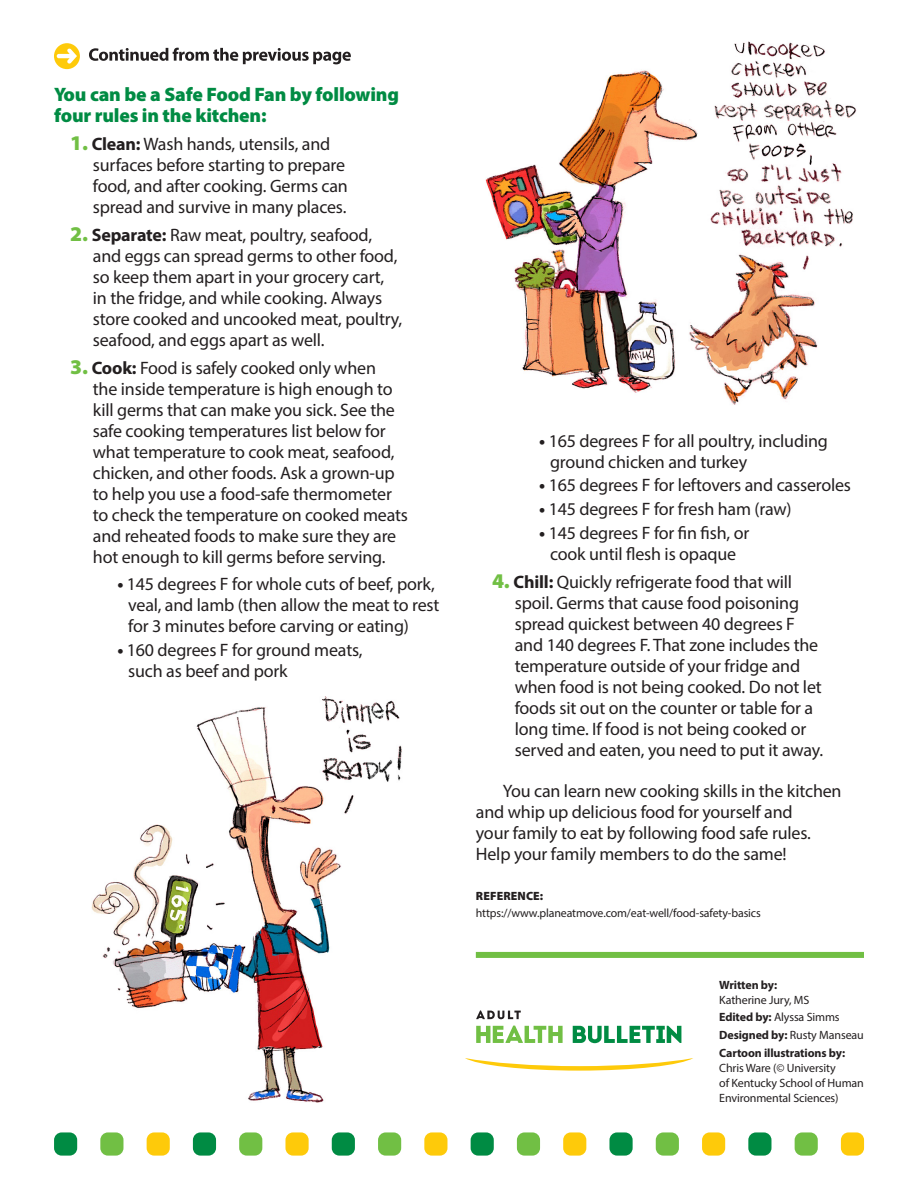
<style>
.page{position:relative;width:918px;height:1188px;background:#fff}
.page>*{position:absolute;margin:0;border:0;box-sizing:border-box;transform-origin:0 0}
.Subhead{font:900 19.5px/21px "Myriad Pro";letter-spacing:-.01em;color:#008b43}
.Body_Copy{font:18px/21px "Myriad Pro";letter-spacing:-.01em;color:#231f20}
._1_Reference{font:12px/15px "Myriad Pro";letter-spacing:-.01em;color:#231f20}
.REFERENCES{font:900 12px "Myriad Pro";letter-spacing:.01em;color:#231f20}
.s1{font-weight:900;font-size:21px;color:#71bf44}
.s2{font-weight:700}
</style>
<div class="page">
<div style="left:54px;top:1132px;width:23px;height:24px;background:#008b43;border-radius:8px"></div>
<div style="left:193px;top:1132px;width:23px;height:24px;background:#008b43;border-radius:8px"></div>
<div style="left:332px;top:1132px;width:23px;height:24px;background:#008b43;border-radius:8px"></div>
<div style="left:471px;top:1132px;width:23px;height:24px;background:#008b43;border-radius:8px"></div>
<div style="left:609px;top:1132px;width:24px;height:24px;background:#008b43;border-radius:8px"></div>
<div style="left:748px;top:1132px;width:23px;height:24px;background:#008b43;border-radius:8px"></div>
<div style="left:100px;top:1132px;width:23px;height:24px;background:#71bf44;border-radius:8px"></div>
<div style="left:239px;top:1132px;width:23px;height:24px;background:#71bf44;border-radius:8px"></div>
<div style="left:378px;top:1132px;width:23px;height:24px;background:#71bf44;border-radius:8px"></div>
<div style="left:517px;top:1132px;width:23px;height:24px;background:#71bf44;border-radius:8px"></div>
<div style="left:656px;top:1132px;width:23px;height:24px;background:#71bf44;border-radius:8px"></div>
<div style="left:795px;top:1132px;width:23px;height:24px;background:#71bf44;border-radius:8px"></div>
<div style="left:147px;top:1132px;width:23px;height:24px;background:#feca0a;border-radius:8px"></div>
<div style="left:285px;top:1132px;width:24px;height:24px;background:#feca0a;border-radius:8px"></div>
<div style="left:424px;top:1132px;width:23px;height:24px;background:#feca0a;border-radius:8px"></div>
<div style="left:563px;top:1132px;width:23px;height:24px;background:#feca0a;border-radius:8px"></div>
<div style="left:702px;top:1132px;width:23px;height:24px;background:#feca0a;border-radius:8px"></div>
<div style="left:841px;top:1132px;width:23px;height:24px;background:#feca0a;border-radius:8px"></div>
<div style="left:476px;top:952px;width:388px;height:6px;background:#71bf44"></div>
<svg style="left:465px;top:1058px;width:228px;height:13px"></svg>
<svg style="left:476px;top:1010px;width:45px;height:9px"></svg>
<svg style="left:573px;top:1026px;width:108px;height:17px"></svg>
<svg style="left:476px;top:1026px;width:87px;height:17px"></svg>
<svg style="left:54px;top:43px;width:26px;height:26px"></svg>
<svg style="left:89px;top:48px;width:262px;height:16px"></svg>
<img style="left:91px;top:696px;width:311px;height:407px">
<img style="left:485px;top:41px;width:372px;height:364px">
<p class="Subhead" style="left:54px;top:83px;width:347px">You can be a Safe Food Fan by following four rules in the kitchen:</p>
<p class="Body_Copy" style="left:93px;top:133px;width:257px;text-indent:-23px"><span class="s1">1.</span> <span class="s2">Clean:</span> Wash hands, utensils, and surfaces before starting to prepare food, and after cooking. Germs can spread and survive in many places.</p>
<p class="Body_Copy" style="left:93px;top:224px;width:311px;text-indent:-23px"><span class="s1">2.</span> <span class="s2">Separate:</span> Raw meat, poultry, seafood, and eggs can spread germs to other food, so keep them apart in your grocery cart, in the fridge, and while cooking. Always store cooked and uncooked meat, poultry, seafood, and eggs apart as well.</p>
<p class="Body_Copy" style="left:93px;top:357px;width:317px;text-indent:-23px"><span class="s1">3.</span> <span class="s2">Cook:</span> Food is safely cooked only when<br>the inside temperature is high enough to kill germs that can make you sick. See the safe cooking temperatures list below for what temperature to cook meat, seafood, chicken, and other foods. Ask a grown-up to help you use a food-safe thermometer to check the temperature on cooked meats and reheated foods to make sure they are hot enough to kill germs before serving.</p>
<p class="Body_Copy" style="left:128px;top:574px;width:313px;text-indent:-11px"><span class="s2">•</span> 145 degrees F for whole cuts of beef, pork, veal, and lamb (then allow the meat to rest for 3 minutes before carving or eating)</p>
<p class="Body_Copy" style="left:128px;top:639px;width:236px;text-indent:-11px"><span class="s2">•</span> 160 degrees F for ground meats, such as beef and pork</p>
<p class="Body_Copy" style="left:550px;top:430px;width:279px;text-indent:-11px"><span class="s2">•</span> 165 degrees F for all poultry, including ground chicken and turkey</p>
<p class="Body_Copy" style="left:539px;top:475px;width:313px"><span class="s2">•</span> 165 degrees F for leftovers and casseroles</p>
<p class="Body_Copy" style="left:539px;top:498px;width:254px"><span class="s2">•</span> 145 degrees F for fresh ham (raw)</p>
<p class="Body_Copy" style="left:539px;top:522px;width:212px;text-align:center"><span class="s2">•</span> 145 degrees F for fin fish, or cook until flesh is opaque</p>
<p class="Body_Copy" style="left:515px;top:571px;width:310px;text-indent:-23px"><span class="s1">4.</span> <span class="s2">Chill:</span> Quickly refrigerate food that will spoil. Germs that cause food poisoning spread quickest between 40 degrees F and 140 degrees F. That zone includes the temperature outside of your fridge and when food is not being cooked. Do not let foods sit out on the counter or table for a long time. If food is not being cooked or served and eaten, you need to put it away.</p>
<p class="Body_Copy" style="left:476px;top:780px;width:367px;text-indent:27px">You can learn new cooking skills in the kitchen and whip up delicious food for yourself and<br>your family to eat by following food safe rules.<br>Help your family members to do the same!</p>
<p class="REFERENCES" style="left:476px;top:888px;width:69px">REFERENCE:</p>
<p class="_1_Reference" style="left:476px;top:905px;width:286px">https://www.planeatmove.com/eat-well/food-safety-basics</p>
<p class="_1_Reference" style="left:719px;top:977px;width:92px"><span class="s2">Written by:<br></span>Katherine Jury, MS</p>
<p class="_1_Reference" style="left:719px;top:1009px;width:122px"><span class="s2">Edited by:</span> Alyssa Simms</p>
<p class="_1_Reference" style="left:719px;top:1027px;width:146px"><span class="s2">Designed by:</span> Rusty Manseau</p>
<p class="_1_Reference" style="left:719px;top:1045px;width:146px"><span class="s2">Cartoon illustrations by:<br></span>Chris Ware (© University<br>of Kentucky School of Human<br>Environmental Sciences)</p>
</div>
